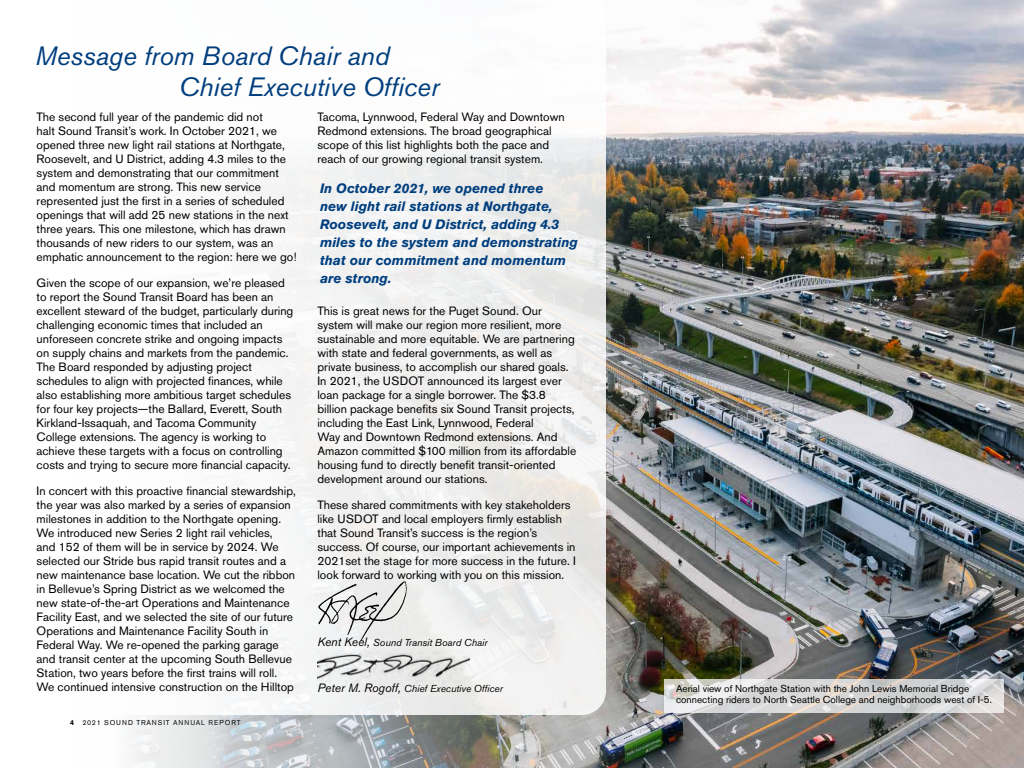
<style>
.page{position:relative;width:1024px;height:768px;background:#fff}
.page>*{position:absolute;margin:0;border:0;box-sizing:border-box;transform-origin:0 0}
.t1{font:italic 26.3px/31px "Akzidenz Grotesk Std";color:#003e7e}
.t2{font:italic 700 13.5px/18px "Akzidenz Grotesk Std";color:#003e7e}
.t3{font:12px/14px "Akzidenz Grotesk Std";color:#000}
.t4{font:10px/11px "Akzidenz Grotesk Std";color:#000}
.t5{font:italic 10px "Akzidenz Grotesk Std";color:#000}
.t6{font:7px "Akzidenz Grotesk Std";letter-spacing:.135em;color:#000}
.s1{font-weight:700}
.s2{font-size:12px}
</style>
<div class="page">
<img style="left:132px;top:0;width:892px;height:768px">
<svg style="left:664px;top:679px;width:340px;height:34px;background:#dad9d9"></svg>
<svg style="left:132px;top:0;width:474px;height:715px"></svg>
<img style="left:317px;top:651px;width:153px;height:35px">
<img style="left:315px;top:580px;width:93px;height:60px">
<h1 class="t1" style="left:179px;top:40px;width:262px;text-indent:-144px">Message from Board Chair and<br>Chief Executive Officer</h1>
<p class="t3" style="left:37px;top:110px;width:261px">The second full year of the pandemic did not<br>halt Sound Transit’s work. In October 2021, we opened three new light rail stations at Northgate, Roosevelt, and U District, adding 4.3 miles to the system and demonstrating that our commitment and momentum are strong. This new service represented just the first in a series of scheduled openings that will add 25 new stations in the next three years. This one milestone, which has drawn thousands of new riders to our system, was an emphatic announcement to the region: here we go!</p>
<p class="t3" style="left:37px;top:276px;width:258px">Given the scope of our expansion, we’re pleased to report the Sound Transit Board has been an excellent steward of the budget, particularly during challenging economic times that included an unforeseen concrete strike and ongoing impacts on supply chains and markets from the pandemic.<br>The Board responded by adjusting project schedules to align with projected finances, while also establishing more ambitious target schedules for four key projects—the Ballard, Everett, South Kirkland-Issaquah, and Tacoma Community College extensions. The agency is working to achieve these targets with a focus on controlling costs and trying to secure more financial capacity.</p>
<p class="t3" style="left:37px;top:484px;width:261px">In concert with this proactive financial stewardship, the year was also marked by a series of expansion milestones in addition to the Northgate opening.<br>We introduced new Series 2 light rail vehicles,<br>and 152 of them will be in service by 2024. We selected our Stride bus rapid transit routes and a new maintenance base location. We cut the ribbon in Bellevue’s Spring District as we welcomed the new state-of-the-art Operations and Maintenance Facility East, and we selected the site of our future Operations and Maintenance Facility South in Federal Way. We re-opened the parking garage and transit center at the upcoming South Bellevue Station, two years before the first trains will roll.<br>We continued intensive construction on the Hilltop</p>
<p class="t6" style="left:70px;top:719px;width:172px"><span class="s1">4</span> 2021 SOUND TRANSIT ANNUAL REPORT</p>
<p class="t3" style="left:318px;top:110px;width:249px">Tacoma, Lynnwood, Federal Way and Downtown Redmond extensions. The broad geographical scope of this list highlights both the pace and reach of our growing regional transit system.</p>
<p class="t2" style="left:320px;top:179px;width:259px">In October 2021, we opened three<br>new light rail stations at Northgate,<br>Roosevelt, and U District, adding 4.3 miles to the system and demonstrating that our commitment and momentum are strong.</p>
<p class="t3" style="left:318px;top:304px;width:260px">This is great news for the Puget Sound. Our system will make our region more resilient, more sustainable and more equitable. We are partnering with state and federal governments, as well as private business, to accomplish our shared goals.<br>In 2021, the USDOT announced its largest ever loan package for a single borrower. The $3.8 billion package benefits six Sound Transit projects, including the East Link, Lynnwood, Federal<br>Way and Downtown Redmond extensions. And Amazon committed $100 million from its affordable housing fund to directly benefit transit-oriented development around our stations.</p>
<p class="t3" style="left:318px;top:498px;width:260px">These shared commitments with key stakeholders like USDOT and local employers firmly establish that Sound Transit’s success is the region’s success. Of course, our important achievements in 2021set the stage for more success in the future. I look forward to working with you on this mission.</p>
<p class="t5" style="left:318px;top:637px;width:172px"><span class="s2">Kent Keel,</span> Sound Transit Board Chair</p>
<p class="t5" style="left:318px;top:683px;width:187px"><span class="s2">Peter M. Rogoff,</span> Chief Executive Officer</p>
<p class="t4" style="left:676px;top:682px;width:317px">Aerial view of Northgate Station with the John Lewis Memorial Bridge connecting riders to North Seattle College and neighborhoods west of I-5.</p>
</div>
